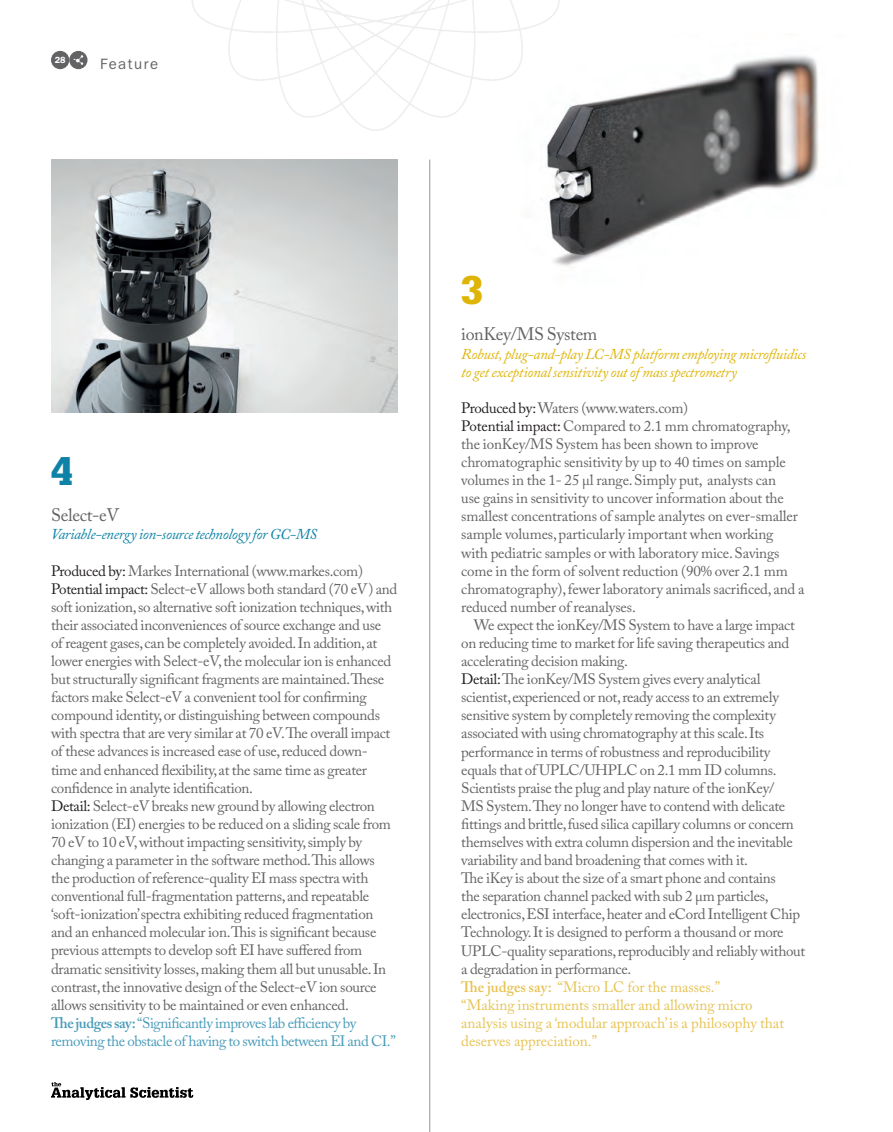
<style>
.page{position:relative;width:893px;height:1132px;background:#fff}
.page>*{position:absolute;margin:0;border:0;box-sizing:border-box;transform-origin:0 0}
.t1{font:900 39px "Glypha LT Std";color:#0d82a6}
.t2{font:900 39px "Glypha LT Std";color:#deb507}
.t3{font:18px "Adobe Caslon Pro";letter-spacing:-.02em;color:#636366}
.t4{font:15px/18.1px "Adobe Caslon Pro";letter-spacing:-.02em;color:#636366}
.t5{font:italic 15px/18px "Adobe Caslon Pro";letter-spacing:-.02em;color:#deb507}
.t6{font:italic 15px "Adobe Caslon Pro";letter-spacing:-.02em;color:#0d82a6}
.t7{font:15px "ITC Franklin Gothic Std";letter-spacing:.1em;color:#636366}
.t8{font:600 9px "ITC Franklin Gothic Std";color:#fff}
.s1{color:#231f20}
.s2{font-weight:600;color:#489bb9}
.s3{color:#489bb9}
.s4{font-weight:600;color:#e7c353}
.s5{color:#e7c353}
</style>
<div class="page">
<svg style="left:51px;top:1082px;width:142px;height:17px"></svg>
<div style="left:51px;top:51px;width:18px;height:18px;background:#636366;border-radius:50%"></div>
<div style="left:69px;top:51px;width:19px;height:18px;background:#636366;border-radius:50%"></div>
<svg style="left:74px;top:55px;width:9px;height:10px"></svg>
<hr style="left:429px;top:159px;width:1px;height:972px;background:#939598">
<img style="left:51px;top:159px;width:347px;height:253px">
<img style="left:546px;top:55px;width:273px;height:211px">
<img style="left:191px;top:0;width:382px;height:131px">
<p class="t8" style="left:55px;top:55px;width:12px">28</p>
<p class="t7" style="left:100px;top:55px;width:59px">Feature</p>
<h1 class="t1" style="left:51px;top:447px;width:23px">4</h1>
<p class="t3" style="left:51px;top:504px;width:69px">Select-eV</p>
<p class="t6" style="left:51px;top:525px;width:267px">Variable-energy ion-source technology for GC-MS</p>
<p class="t4" style="left:51px;top:561px;width:348px"><span class="s1">Produced by:</span> Markes International (www.markes.com)<br><span class="s1">Potential impact:</span> Select-eV allows both standard (70 eV) and soft ionization, so alternative soft ionization techniques, with their associated inconveniences of source exchange and use<br>of reagent gases, can be completely avoided. In addition, at lower energies with Select-eV, the molecular ion is enhanced but structurally significant fragments are maintained.These factors make Select-eV a convenient tool for confirming compound identity, or distinguishing between compounds with spectra that are very similar at 70 eV.The overall impact of these advances is increased ease of use, reduced down&shy;time and enhanced flexibility, at the same time as greater confidence in analyte identification.<br><span class="s1">Detail:</span> Select-eV breaks new ground by allowing electron ionization (EI) energies to be reduced on a sliding scale from 70 eV to 10 eV, without impacting sensitivity, simply by changing a parameter in the software method.This allows<br>the production of reference-quality EI mass spectra with conventional full-fragmentation patterns, and repeatable ‘soft-ionization’ spectra exhibiting reduced fragmentation and an enhanced molecular ion.This is significant because previous attempts to develop soft EI have suffered from dramatic sensitivity losses, making them all but unusable. In contrast, the innovative design of the Select-eV ion source allows sensitivity to be maintained or even enhanced.<br><span class="s2">The judges say:</span> <span class="s3">“Significantly improves lab efficiency by removing the obstacle of having to switch between EI and CI.”</span></p>
<h1 class="t2" style="left:461px;top:266px;width:23px">3</h1>
<p class="t3" style="left:461px;top:323px;width:138px">ionKey/MS System</p>
<p class="t5" style="left:461px;top:344px;width:346px">Robust, plug-and-play LC-MS platform employing microfluidics to get exceptional sensitivity out of mass spectrometry</p>
<p class="t4" style="left:461px;top:398px;width:345px"><span class="s1">Produced by:</span> Waters (www.waters.com)<br><span class="s1">Potential impact:</span> Compared to 2.1 mm chromatography, the ionKey/MS System has been shown to improve chromatographic sensitivity by up to 40 times on sample volumes in the 1- 25 µl range. Simply put, analysts can<br>use gains in sensitivity to uncover information about the smallest concentrations of sample analytes on ever-smaller sample volumes, particularly important when working<br>with pediatric samples or with laboratory mice. Savings come in the form of solvent reduction (90% over 2.1 mm chromatography), fewer laboratory animals sacrificed, and a reduced number of reanalyses.</p>
<p class="t4" style="left:461px;top:615px;width:346px;text-indent:13px">We expect the ionKey/MS System to have a large impact on reducing time to market for life saving therapeutics and accelerating decision making.<br><span class="s1">Detail:</span> The ionKey/MS System gives every analytical scientist, experienced or not, ready access to an extremely sensitive system by completely removing the complexity associated with using chromatography at this scale. Its performance in terms of robustness and reproducibility equals that of UPLC/UHPLC on 2.1 mm ID columns.<br>Scientists praise the plug and play nature of the ionKey/<br>MS System.They no longer have to contend with delicate fittings and brittle, fused silica capillary columns or concern themselves with extra column dispersion and the inevitable variability and band broadening that comes with it.<br>The iKey is about the size of a smart phone and contains<br>the separation channel packed with sub 2 µm particles, electronics, ESI interface, heater and eCord Intelligent Chip Technology. It is designed to perform a thousand or more UPLC-quality separations, reproducibly and reliably without a degradation in performance.<br><span class="s4">The judges say:</span> <span class="s5">“Micro LC for the masses.”<br>“Making instruments smaller and allowing micro<br>analysis using a ‘modular approach’ is a philosophy that deserves appreciation.”</span></p>
</div>
